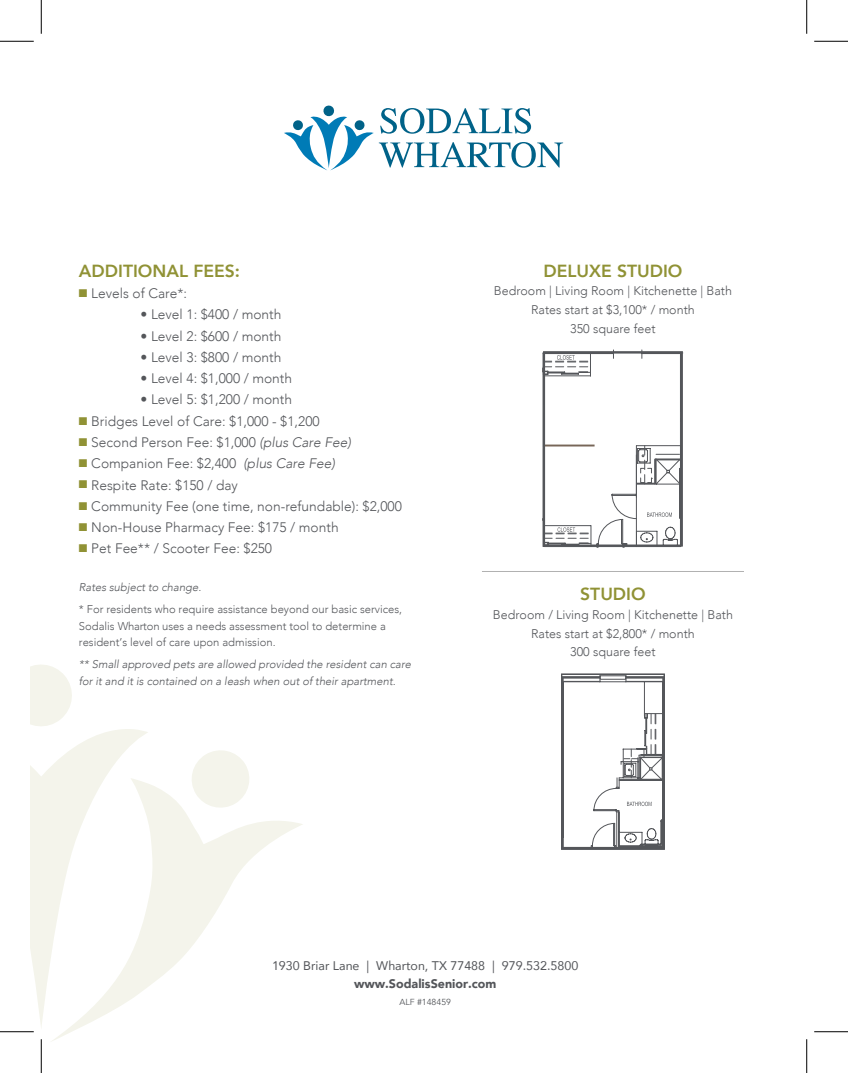
<style>
.page{position:relative;width:848px;height:1073px;background:#fff}
.page>*{position:absolute;margin:0;border:0;box-sizing:border-box;transform-origin:0 0}
.t1{font:800 17.5px "Avenir";color:#909235}
.t2{font:300 13.75px "Avenir";color:#54565a}
.t3{font:300 12.5px/18.8px "Avenir";color:#54565a;text-align:center}
.t4{font:12.5px "Avenir";color:#54565a}
.t5{font:900 12.5px "Avenir";color:#54565a}
.t6{font:300 11.25px/16.2px "Avenir";color:#54565a}
.t7{font:italic 300 11.25px/16.2px "Avenir";color:#54565a}
.t8{font:8.75px "Avenir";color:#54565a}
.s1{color:#909235}
.s2{font-style:italic}
</style>
<div class="page">
<svg style="left:192px;top:750px;width:57px;height:28px"></svg>
<svg style="left:52px;top:778px;width:251px;height:263px"></svg>
<svg style="left:30px;top:665px;width:42px;height:45px;background:#f5f5ed"></svg>
<svg style="left:30px;top:710px;width:118px;height:320px"></svg>
<hr style="left:482px;top:571px;width:262px;height:1px;background:#b1b1b1">
<svg style="left:542px;top:350px;width:141px;height:197px"></svg>
<svg style="left:561px;top:674px;width:103px;height:175px"></svg>
<svg style="left:599px;top:675px;width:27px;height:4px"></svg>
<svg style="left:284px;top:105px;width:279px;height:65px"></svg>
<hr style="left:0;top:41px;width:34px;height:1px;background:#000">
<hr style="left:814px;top:41px;width:34px;height:1px;background:#000">
<hr style="left:0;top:1031px;width:34px;height:1px;background:#000">
<hr style="left:814px;top:1031px;width:34px;height:1px;background:#000">
<hr style="left:41px;top:0;width:1px;height:34px;background:#000">
<hr style="left:41px;top:1039px;width:1px;height:33px;background:#000">
<hr style="left:806px;top:0;width:1px;height:34px;background:#000">
<hr style="left:806px;top:1039px;width:1px;height:33px;background:#000">
<p class="t1" style="left:79px;top:257px;width:163px">ADDITIONAL FEES:</p>
<p class="t2" style="left:79px;top:285px;width:110px"><span class="s1">■</span> Levels of Care*:</p>
<p class="t2" style="left:141px;top:306px;width:142px">• Level 1: $400 / month</p>
<p class="t2" style="left:141px;top:328px;width:142px">• Level 2: $600 / month</p>
<p class="t2" style="left:141px;top:349px;width:142px">• Level 3: $800 / month</p>
<p class="t2" style="left:141px;top:370px;width:153px">• Level 4: $1,000 / month</p>
<p class="t2" style="left:141px;top:391px;width:153px">• Level 5: $1,200 / month</p>
<p class="t2" style="left:79px;top:413px;width:242px"><span class="s1">■</span> Bridges Level of Care: $1,000 - $1,200</p>
<p class="t2" style="left:79px;top:434px;width:273px"><span class="s1">■</span> Second Person Fee: $1,000 <span class="s2">(plus Care Fee)</span></p>
<p class="t2" style="left:79px;top:455px;width:257px"><span class="s1">■</span> Companion Fee: $2,400 <span class="s2">(plus Care Fee)</span></p>
<p class="t2" style="left:79px;top:476px;width:160px"><span class="s1">■</span> Respite Rate: $150 / day</p>
<p class="t2" style="left:79px;top:498px;width:324px"><span class="s1">■</span> Community Fee (one time, non-refundable): $2,000</p>
<p class="t2" style="left:79px;top:519px;width:261px"><span class="s1">■</span> Non-House Pharmacy Fee: $175 / month</p>
<p class="t2" style="left:79px;top:540px;width:195px"><span class="s1">■</span> Pet Fee** / Scooter Fee: $250</p>
<p class="t7" style="left:79px;top:579px;width:124px">Rates subject to change.</p>
<p class="t6" style="left:79px;top:601px;width:325px">* For residents who require assistance beyond our basic services,<br>Sodalis Wharton uses a needs assessment tool to determine a resident’s level of care upon admission.</p>
<p class="t7" style="left:79px;top:656px;width:333px">** Small approved pets are allowed provided the resident can care for it and it is contained on a leash when out of their apartment.</p>
<p class="t1" style="left:543px;top:257px;width:141px">DELUXE STUDIO</p>
<p class="t3" style="left:494px;top:281px;width:240px">Bedroom | Living Room | Kitchenette | Bath<br>Rates start at $3,100* / month<br>350 square feet</p>
<p class="t1" style="left:580px;top:580px;width:67px">STUDIO</p>
<p class="t3" style="left:493px;top:605px;width:241px">Bedroom / Living Room | Kitchenette | Bath<br>Rates start at $2,800* / month<br>300 square feet</p>
<p class="t4" style="left:272px;top:955px;width:308px">1930 Briar Lane | Wharton, TX 77488 | 979.532.5800</p>
<p class="t5" style="left:354px;top:973px;width:144px">www.SodalisSenior.com</p>
<p class="t8" style="left:399px;top:996px;width:53px">ALF #148459</p>
</div>
